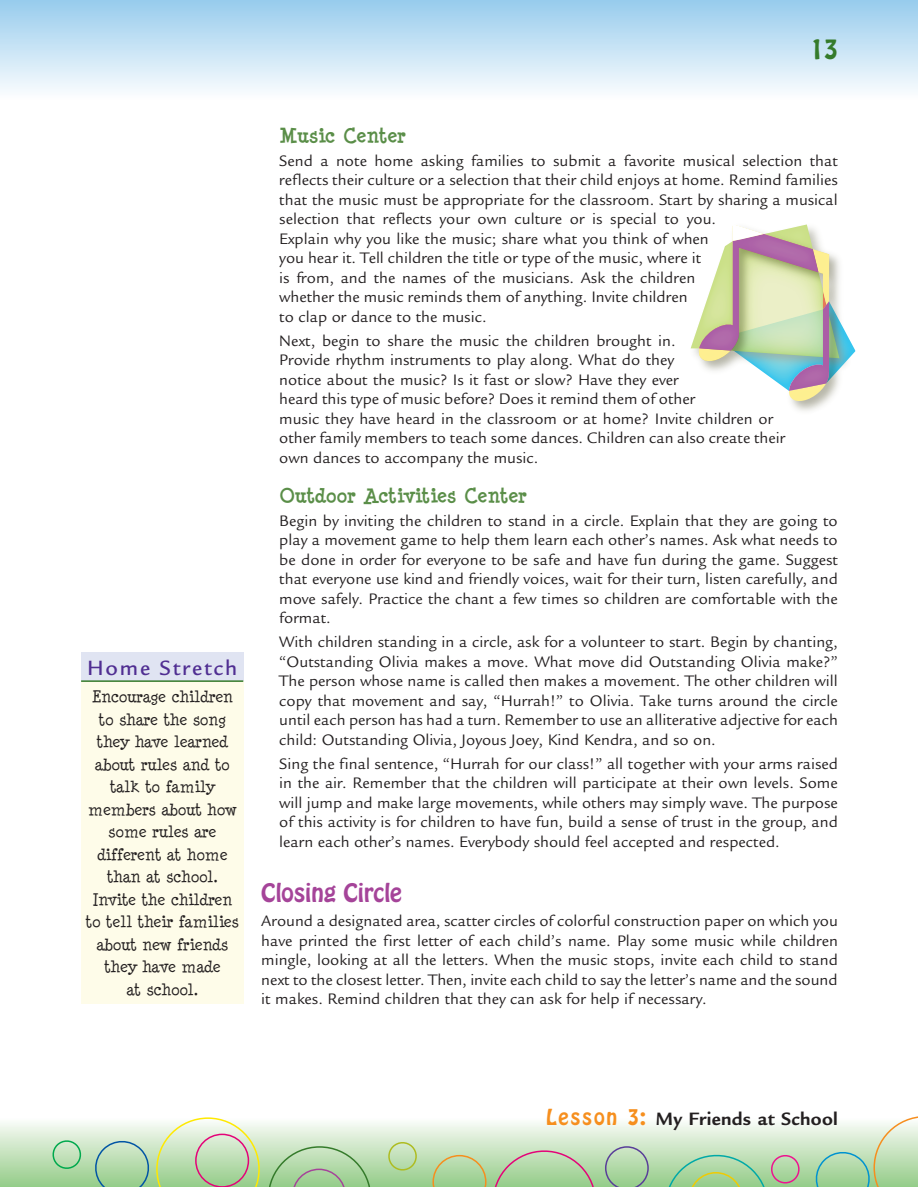
<style>
.page{position:relative;width:918px;height:1187px;background:#fff}
.page>*{position:absolute;margin:0;border:0;box-sizing:border-box;transform-origin:0 0}
.t1{font:24px "Hobo Std";color:#357b2b}
.t2{font:22.5px "Hobo Std";color:#a54499}
.t3{font:500 22.5px "Legacy Sans";letter-spacing:.08em;color:#502e92}
.t4{font:700 19.5px "Minya Nouvelle";letter-spacing:.005em;color:#5a8e48}
.t5{font:700 19.5px "Legacy Sans";letter-spacing:.015em;color:#231f20}
.t6{font:16.5px/19.5px "Legacy Sans";color:#231f20;text-align:justify}
.t7{font:15px/22.5px "Minya Nouvelle";color:#231f20;text-align:center}
.s1{font-family:"Hobo Std";font-weight:400;color:#f68f1e}
</style>
<div class="page">
<div style="left:0;top:0;width:917px;height:99px;background:linear-gradient(to bottom,#97cced,#fcfdfe)"></div>
<div style="left:0;top:1117px;width:917px;height:70px;background:linear-gradient(to bottom,#fdfdfc,#95cc89)"></div>
<svg style="left:432px;top:1144px;width:216px;height:43px;background:#b4d2a7"></svg>
<svg style="left:267px;top:1146px;width:104px;height:41px;background:#acd1a2"></svg>
<svg style="left:93px;top:1117px;width:167px;height:70px;background:#c7ddbb"></svg>
<svg style="left:50px;top:1137px;width:32px;height:34px"></svg>
<svg style="left:658px;top:1148px;width:141px;height:39px;background:#add2a4"></svg>
<svg style="left:385px;top:1139px;width:32px;height:34px"></svg>
<div style="left:81px;top:653px;width:162px;height:28px;background:#e0e4f2"></div>
<div style="left:81px;top:681px;width:162px;height:323px;background:#fefce9"></div>
<hr style="left:81px;top:680px;width:162px;height:2px;background:#357b2b">
<svg style="left:690px;top:224px;width:165px;height:179px"></svg>
<svg style="left:813px;top:1116px;width:105px;height:71px;background:#c6e1c0"></svg>
<h1 class="t1" style="left:809px;top:32px;width:29px">13</h1>
<h2 class="t3" style="left:87px;top:655px;width:152px">Home Stretch</h2>
<p class="t7" style="left:86px;top:685px;width:155px">Encourage children to share the song they have learned about rules and to talk to family members about how some rules are different at home than at school.<br>Invite the children to tell their families about new friends they have made<br>at school.</p>
<p class="t4" style="left:279px;top:124px;width:128px">Music Center</p>
<p class="t6" style="left:279px;top:151px;width:560px;text-align:left">Send a note home asking families to submit a favorite musical selection that reflects their culture or a selection that their child enjoys at home. Remind families that the music must be appropriate for the classroom. Start by sharing a musical selection that reflects your own culture or is special to you.<br>Explain why you like the music; share what you think of when<br>you hear it. Tell children the title or type of the music, where it<br>is from, and the names of the musicians. Ask the children<br>whether the music reminds them of anything. Invite children<br>to clap or dance to the music.</p>
<p class="t6" style="left:279px;top:331px;width:507px;text-align:left">Next, begin to share the music the children brought in.<br>Provide rhythm instruments to play along. What do they<br>notice about the music? Is it fast or slow? Have they ever<br>heard this type of music before? Does it remind them of other<br>music they have heard in the classroom or at home? Invite children or other family members to teach some dances. Children can also create their own dances to accompany the music.</p>
<p class="t4" style="left:279px;top:484px;width:249px">Outdoor Activities Center</p>
<p class="t6" style="left:279px;top:511px;width:560px">Begin by inviting the children to stand in a circle. Explain that they are going to play a movement game to help them learn each other’s names. Ask what needs to be done in order for everyone to be safe and have fun during the game. Suggest that everyone use kind and friendly voices, wait for their turn, listen carefully, and move safely. Practice the chant a few times so children are comfortable with the format.</p>
<p class="t6" style="left:279px;top:632px;width:560px">With children standing in a circle, ask for a volunteer to start. Begin by chanting, “Outstanding Olivia makes a move. What move did Outstanding Olivia make?” The person whose name is called then makes a movement. The other children will copy that movement and say, “Hurrah!” to Olivia. Take turns around the circle until each person has had a turn. Remember to use an alliterative adjective for each child: Outstanding Olivia, Joyous Joey, Kind Kendra, and so on.</p>
<p class="t6" style="left:279px;top:754px;width:560px">Sing the final sentence, “Hurrah for our class!” all together with your arms raised in the air. Remember that the children will participate at their own levels. Some will jump and make large movements, while others may simply wave. The purpose of this activity is for children to have fun, build a sense of trust in the group, and learn each other’s names. Everybody should feel accepted and respected.</p>
<h2 class="t2" style="left:261px;top:877px;width:142px">Closing Circle</h2>
<p class="t6" style="left:261px;top:911px;width:578px">Around a designated area, scatter circles of colorful construction paper on which you have printed the first letter of each child’s name. Play some music while children mingle, looking at all the letters. When the music stops, invite each child to stand next to the closest letter. Then, invite each child to say the letter’s name and the sound it makes. Remind children that they can ask for help if necessary.</p>
<p class="t5" style="left:546px;top:1108px;width:293px"><span class="s1">Lesson 3:</span> My Friends at School</p>
</div>
